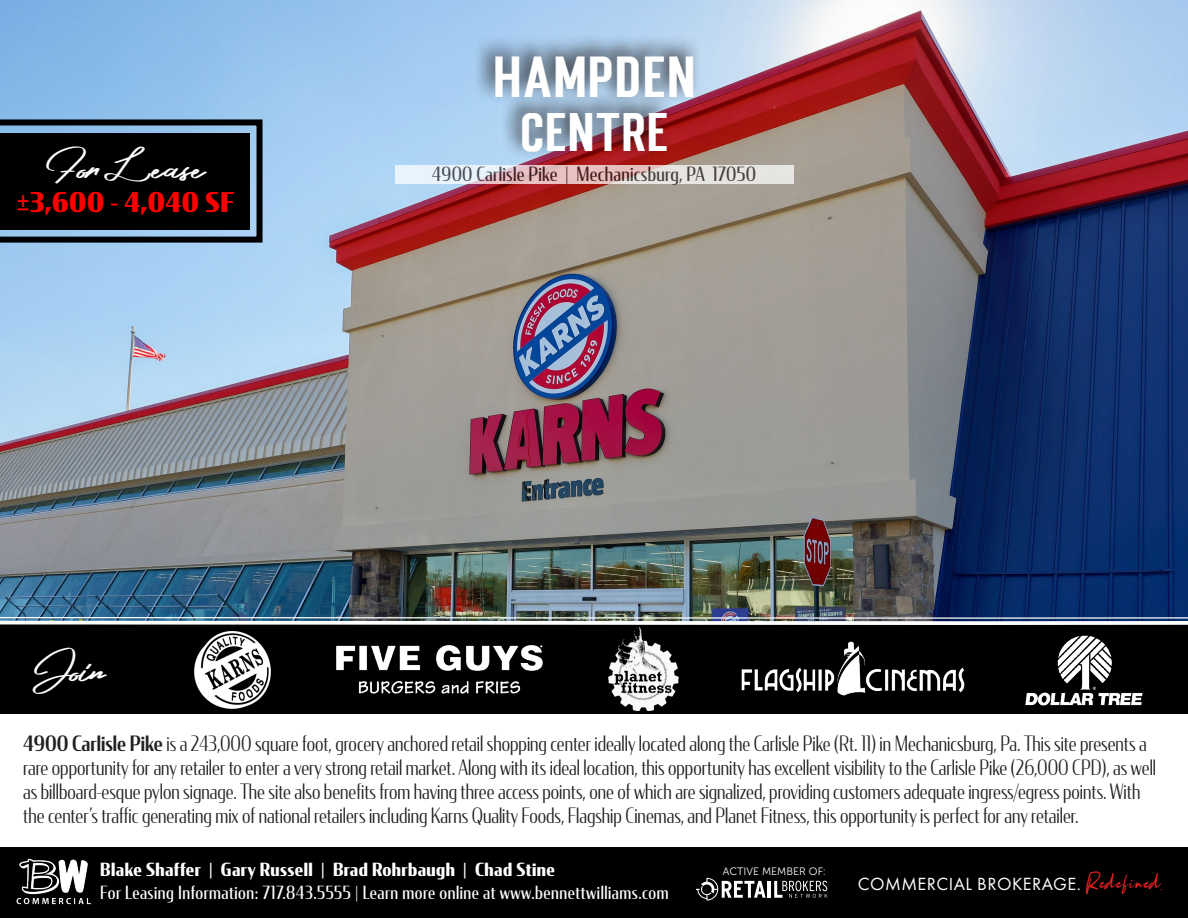
<style>
.page{position:relative;width:1188px;height:918px;background:#fff}
.page>*{position:absolute;margin:0;border:0;box-sizing:border-box;transform-origin:0 0}
.t1{font:700 48px "Mostin";letter-spacing:.035em;color:#fff}
.t2{font:700 45px "Mostin";letter-spacing:.03em;color:#fff}
.t3{font:37.5px "Hakim Yandi Designs";color:#fff}
.t4{font:700 36px "Mostin";color:#fff}
.t5{font:900 27px "Condor Cond";letter-spacing:.025em;color:#f00}
.t6{font:300 21px/24px "Condor Cond";color:#231f20}
.t7{font:19.5px "Condor Cond";letter-spacing:.015em;color:#231f20}
.t8{font:18.3px "Futura PT";letter-spacing:.025em;color:#fff}
.t9{font:18px "Condor Cond";letter-spacing:.03em;color:#fff}
.t10{font:700 18px "Condor Cond";letter-spacing:.025em;color:#fff}
.t11{font:700 14.25px "Condor Cond";letter-spacing:.025em;color:#fff}
.t12{font:10.65px "Museo Sans 300";color:#fff}
.s1{font-weight:500}
.s2{font-family:"Rotterdam";font-style:italic;font-size:27.6px;color:#ee2123}
</style>
<div class="page">
<img style="left:0;top:0;width:1188px;height:261px">
<svg style="left:395px;top:166px;width:398px;height:18px;background:#e7dadc"></svg>
<svg style="left:0;top:116px;width:266px;height:130px;background:#1d252c"></svg>
<img style="left:0;top:261px;width:1188px;height:358px">
<div style="left:0;top:619px;width:1188px;height:299px;background:#000"></div>
<div style="left:0;top:714px;width:1188px;height:133px;background:#fff"></div>
<img style="left:333px;top:640px;width:213px;height:62px">
<img style="left:602px;top:626px;width:80px;height:85px">
<img style="left:194px;top:632px;width:77px;height:76px">
<img style="left:1019px;top:629px;width:130px;height:77px">
<img style="left:741px;top:640px;width:225px;height:57px">
<div style="left:473px;top:34px;width:229px;height:125px;background:#231f20;opacity:.85"></div>
<p class="t3" style="left:45px;top:144px;width:161px">For Lease</p>
<p class="t5" style="left:17px;top:184px;width:219px">±3,600 - 4,040 SF</p>
<p class="t3" style="left:32px;top:646px;width:74px">Join</p>
<h3 class="t4" style="left:537px;top:41px;width:115px">CENTRE</h3>
<p class="t1" style="left:493px;top:43px;width:204px">HAMPDEN</p>
<p class="t2" style="left:520px;top:100px;width:150px">CENTRE</p>
<p class="t7" style="left:432px;top:161px;width:326px">4900 Carlisle Pike | Mechanicsburg, PA 17050</p>
<p class="t6" style="left:23px;top:731px;width:1134px"><span class="s1">4900 Carlisle Pike</span> is a 243,000 square foot, grocery anchored retail shopping center ideally located along the Carlisle Pike (Rt. 11) in Mechanicsburg, Pa. This site presents a rare opportunity for any retailer to enter a very strong retail market. Along with its ideal location, this opportunity has excellent visibility to the Carlisle Pike (26,000 CPD), as well as billboard-esque pylon signage. The site also benefits from having three access points, one of which are signalized, providing customers adequate ingress/egress points. With the center’s traffic generating mix of national retailers including Karns Quality Foods, Flagship Cinemas, and Planet Fitness, this opportunity is perfect for any retailer.</p>
<p class="t11" style="left:25px;top:856px;width:161px">Agent Name | Agent Name</p>
<p class="t10" style="left:100px;top:858px;width:456px">Blake Shaffer | Gary Russell | Brad Rohrbaugh | Chad Stine</p>
<p class="t9" style="left:100px;top:881px;width:570px">For Leasing Information: 717.843.5555 | Learn more online at www.bennettwilliams.com</p>
<p class="t12" style="left:723px;top:865px;width:105px">ACTIVE MEMBER OF:</p>
<p class="t8" style="left:858px;top:873px;width:305px">COMMERCIAL BROKERAGE. <span class="s2">Redefined.</span></p>
</div>
